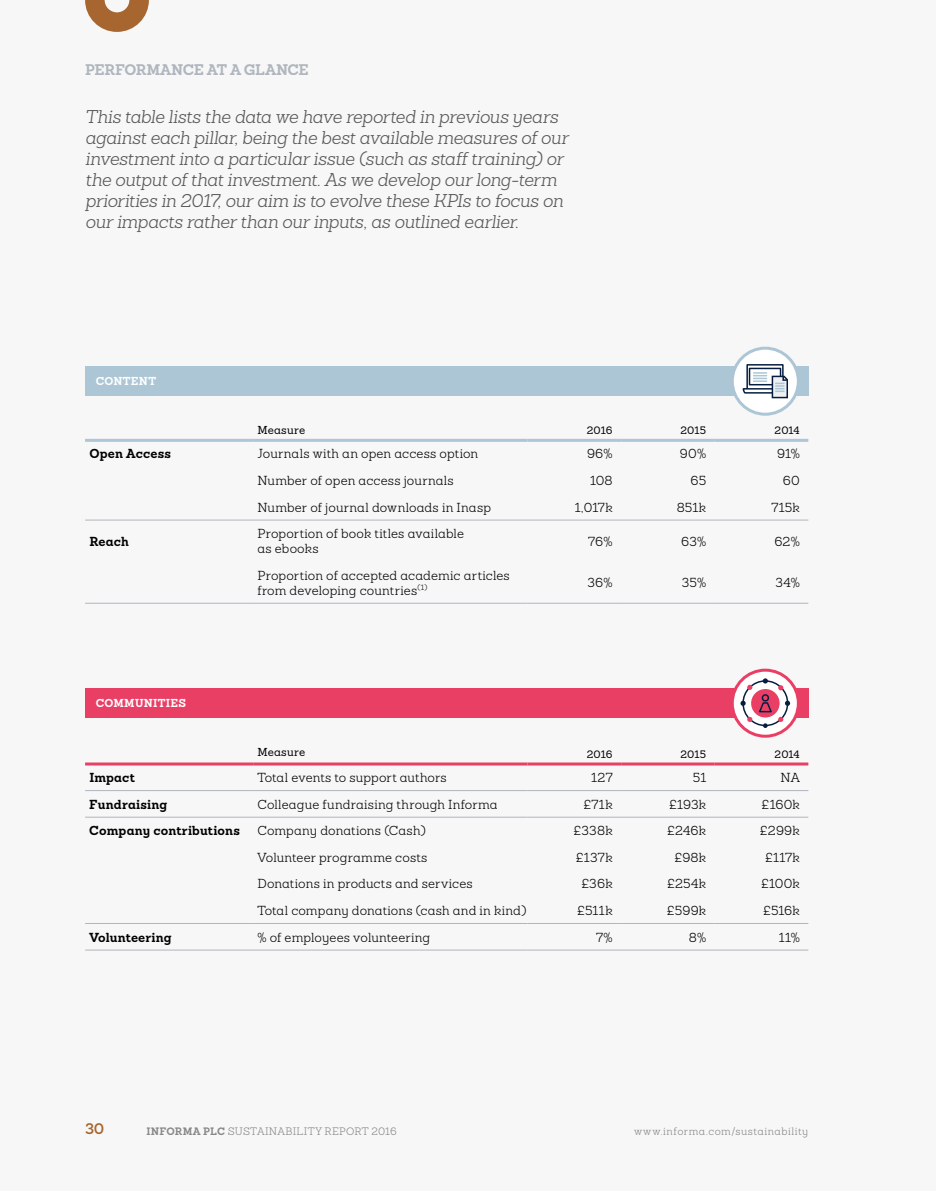
<style>
.page{position:relative;width:936px;height:1191px;background:#fff}
.page>*{position:absolute;margin:0;border:0;box-sizing:border-box;transform-origin:0 0}
.t1{font:italic 300 18px/21px "Sanchez";letter-spacing:-.025em;color:#575756}
.t2{font:700 15px "Sanchez";letter-spacing:-.02em;color:#afb6bd}
.t3{font:600 15px "Sanchez";color:#a7662f}
.t4{font:300 12.75px/15px "Sanchez";letter-spacing:.01em;color:#000}
.t5{font:700 12.75px "Sanchez";letter-spacing:.015em;color:#000}
.t6{font:700 11.25px "Sanchez";letter-spacing:.025em;color:#fff}
.t7{font:11.25px "Sanchez";letter-spacing:.025em;color:#000}
.t8{font:300 10.5px "Sanchez";letter-spacing:.02em;color:#878787}
.t9{font:300 10.5px "Sanchez";letter-spacing:.04em;color:#878787}
.t10{font:10.5px "Sanchez";letter-spacing:.01em;color:#000}
.s1{font-weight:700}
</style>
<div class="page">
<div style="left:0;top:0;width:935px;height:1191px;background:#f7f7f8"></div>
<div style="left:85px;top:366px;width:723px;height:30px;background:#acc6d6"></div>
<svg style="left:85px;top:519px;width:723px;height:84px"></svg>
<hr style="left:85px;top:520px;width:168px;height:1px;background:#afb6bd">
<hr style="left:253px;top:520px;width:274px;height:1px;background:#afb6bd">
<hr style="left:85px;top:603px;width:168px;height:1px;background:#afb6bd">
<hr style="left:253px;top:603px;width:274px;height:1px;background:#afb6bd">
<hr style="left:85px;top:439px;width:168px;height:3px;background:#acc6d6">
<hr style="left:253px;top:439px;width:274px;height:3px;background:#acc6d6">
<hr style="left:527px;top:439px;width:94px;height:3px;background:#acc6d6">
<hr style="left:621px;top:439px;width:93px;height:3px;background:#acc6d6">
<hr style="left:714px;top:439px;width:94px;height:3px;background:#acc6d6">
<hr style="left:527px;top:520px;width:94px;height:1px;background:#afb6bd">
<hr style="left:621px;top:520px;width:93px;height:1px;background:#afb6bd">
<hr style="left:714px;top:520px;width:94px;height:1px;background:#afb6bd">
<hr style="left:527px;top:603px;width:94px;height:1px;background:#afb6bd">
<hr style="left:621px;top:603px;width:93px;height:1px;background:#afb6bd">
<hr style="left:714px;top:603px;width:94px;height:1px;background:#afb6bd">
<div style="left:85px;top:688px;width:723px;height:30px;background:#e93f65"></div>
<svg style="left:85px;top:765px;width:723px;height:52px"></svg>
<hr style="left:85px;top:790px;width:168px;height:1px;background:#afb6bd">
<hr style="left:253px;top:790px;width:274px;height:1px;background:#afb6bd">
<hr style="left:85px;top:762px;width:168px;height:3px;background:#e93f65">
<hr style="left:253px;top:762px;width:274px;height:3px;background:#e93f65">
<hr style="left:527px;top:762px;width:94px;height:3px;background:#e93f65">
<hr style="left:621px;top:762px;width:93px;height:3px;background:#e93f65">
<hr style="left:714px;top:762px;width:94px;height:3px;background:#e93f65">
<hr style="left:527px;top:790px;width:94px;height:1px;background:#afb6bd">
<hr style="left:621px;top:790px;width:93px;height:1px;background:#afb6bd">
<hr style="left:714px;top:790px;width:94px;height:1px;background:#afb6bd">
<hr style="left:85px;top:817px;width:168px;height:1px;background:#afb6bd">
<hr style="left:253px;top:817px;width:274px;height:1px;background:#afb6bd">
<hr style="left:527px;top:817px;width:94px;height:1px;background:#afb6bd">
<hr style="left:621px;top:817px;width:93px;height:1px;background:#afb6bd">
<hr style="left:714px;top:817px;width:94px;height:1px;background:#afb6bd">
<hr style="left:527px;top:923px;width:94px;height:1px;background:#afb6bd">
<hr style="left:621px;top:923px;width:93px;height:1px;background:#afb6bd">
<hr style="left:714px;top:923px;width:94px;height:1px;background:#afb6bd">
<hr style="left:85px;top:949px;width:168px;height:1px;background:#afb6bd">
<hr style="left:253px;top:949px;width:274px;height:1px;background:#afb6bd">
<hr style="left:527px;top:949px;width:94px;height:1px;background:#afb6bd">
<hr style="left:621px;top:949px;width:93px;height:1px;background:#afb6bd">
<hr style="left:714px;top:949px;width:94px;height:1px;background:#afb6bd">
<hr style="left:85px;top:923px;width:168px;height:1px;background:#afb6bd">
<hr style="left:253px;top:923px;width:274px;height:1px;background:#afb6bd">
<svg style="left:732px;top:348px;width:66px;height:66px"></svg>
<div style="left:730px;top:347px;width:69px;height:69px;border:3px solid #acc6d6;border-radius:50%"></div>
<svg style="left:741px;top:363px;width:47px;height:36px"></svg>
<svg style="left:732px;top:670px;width:66px;height:66px"></svg>
<div style="left:730px;top:668px;width:69px;height:69px;border:3px solid #e93f65;border-radius:50%"></div>
<div style="left:742px;top:680px;width:46px;height:46px;border:2px solid #061d41;border-radius:50%"></div>
<div style="left:751px;top:689px;width:28px;height:28px;background:#e93f65;border-radius:50%"></div>
<svg style="left:762px;top:678px;width:5px;height:5px"></svg>
<svg style="left:747px;top:685px;width:5px;height:5px"></svg>
<svg style="left:778px;top:685px;width:5px;height:5px"></svg>
<div style="left:761px;top:694px;width:8px;height:7px;border:2px solid #061d41;border-radius:50%"></div>
<svg style="left:740px;top:700px;width:50px;height:28px"></svg>
<svg style="left:85px;top:0;width:64px;height:32px"></svg>
<p class="t2" style="left:85px;top:59px;width:225px">PERFORMANCE AT A GLANCE</p>
<p class="t1" style="left:85px;top:106px;width:485px">This table lists the data we have reported in previous years against each pillar, being the best available measures of our investment into a particular issue (such as staff training) or the output of that investment. As we develop our long-term priorities in 2017, our aim is to evolve these KPIs to focus on our impacts rather than our inputs, as outlined earlier.</p>
<p class="t6" style="left:96px;top:374px;width:62px">CONTENT</p>
<p class="t7" style="left:257px;top:422px;width:49px">Measure</p>
<p class="t10" style="left:586px;top:423px;width:27px">2016</p>
<p class="t10" style="left:680px;top:423px;width:27px">2015</p>
<p class="t10" style="left:774px;top:423px;width:27px">2014</p>
<p class="t5" style="left:89px;top:445px;width:83px">Open Access</p>
<p class="t4" style="left:257px;top:446px;width:222px">Journals with an open access option</p>
<p class="t4" style="left:587px;top:446px;width:27px">96%</p>
<p class="t4" style="left:680px;top:446px;width:28px">90%</p>
<p class="t4" style="left:777px;top:446px;width:24px">91%</p>
<p class="t4" style="left:257px;top:473px;width:198px">Number of open access journals</p>
<p class="t4" style="left:590px;top:473px;width:24px">108</p>
<p class="t4" style="left:690px;top:473px;width:17px">65</p>
<p class="t4" style="left:782px;top:473px;width:18px">60</p>
<p class="t4" style="left:257px;top:499px;width:235px">Number of journal downloads in Inasp</p>
<p class="t4" style="left:574px;top:499px;width:39px">1,017k</p>
<p class="t4" style="left:676px;top:499px;width:31px">851k</p>
<p class="t4" style="left:771px;top:499px;width:30px">715k</p>
<p class="t5" style="left:89px;top:532px;width:41px">Reach</p>
<p class="t4" style="left:257px;top:526px;width:208px">Proportion of book titles available as ebooks</p>
<p class="t4" style="left:588px;top:533px;width:26px">76%</p>
<p class="t4" style="left:681px;top:533px;width:27px">63%</p>
<p class="t4" style="left:774px;top:533px;width:27px">62%</p>
<p class="t4" style="left:257px;top:567px;width:254px">Proportion of accepted academic articles from developing countries<sup>(1)</sup></p>
<p class="t4" style="left:587px;top:575px;width:27px">36%</p>
<p class="t4" style="left:681px;top:575px;width:26px">35%</p>
<p class="t4" style="left:775px;top:575px;width:26px">34%</p>
<p class="t6" style="left:96px;top:695px;width:92px">COMMUNITIES</p>
<p class="t7" style="left:257px;top:744px;width:49px">Measure</p>
<p class="t10" style="left:586px;top:747px;width:27px">2016</p>
<p class="t10" style="left:680px;top:747px;width:27px">2015</p>
<p class="t10" style="left:774px;top:747px;width:27px">2014</p>
<p class="t5" style="left:89px;top:768px;width:47px">Impact</p>
<p class="t4" style="left:257px;top:770px;width:191px">Total events to support authors</p>
<p class="t4" style="left:591px;top:770px;width:23px">127</p>
<p class="t4" style="left:692px;top:770px;width:15px">51</p>
<p class="t4" style="left:780px;top:770px;width:21px">NA</p>
<p class="t5" style="left:89px;top:795px;width:80px">Fundraising</p>
<p class="t4" style="left:257px;top:796px;width:242px">Colleague fundraising through Informa</p>
<p class="t4" style="left:583px;top:796px;width:31px">£71k</p>
<p class="t4" style="left:669px;top:796px;width:39px">£193k</p>
<p class="t4" style="left:761px;top:796px;width:40px">£160k</p>
<p class="t5" style="left:89px;top:822px;width:152px">Company contributions</p>
<p class="t4" style="left:257px;top:823px;width:170px">Company donations (Cash)</p>
<p class="t4" style="left:573px;top:823px;width:40px">£338k</p>
<p class="t4" style="left:667px;top:823px;width:40px">£246k</p>
<p class="t4" style="left:759px;top:823px;width:41px">£299k</p>
<p class="t4" style="left:257px;top:849px;width:172px">Volunteer programme costs</p>
<p class="t4" style="left:576px;top:849px;width:38px">£137k</p>
<p class="t4" style="left:674px;top:849px;width:33px">£98k</p>
<p class="t4" style="left:765px;top:849px;width:36px">£117k</p>
<p class="t4" style="left:257px;top:876px;width:217px">Donations in products and services</p>
<p class="t4" style="left:581px;top:876px;width:33px">£36k</p>
<p class="t4" style="left:667px;top:876px;width:41px">£254k</p>
<p class="t4" style="left:761px;top:876px;width:40px">£100k</p>
<p class="t4" style="left:257px;top:903px;width:271px">Total company donations (cash and in kind)</p>
<p class="t4" style="left:577px;top:903px;width:37px">£511k</p>
<p class="t4" style="left:667px;top:903px;width:41px">£599k</p>
<p class="t4" style="left:763px;top:903px;width:38px">£516k</p>
<p class="t5" style="left:89px;top:928px;width:84px">Volunteering</p>
<p class="t4" style="left:257px;top:929px;width:174px">% of employees volunteering</p>
<p class="t4" style="left:596px;top:929px;width:18px">7%</p>
<p class="t4" style="left:688px;top:929px;width:19px">8%</p>
<p class="t4" style="left:778px;top:929px;width:22px">11%</p>
<p class="t3" style="left:85px;top:1118px;width:21px">30</p>
<p class="t8" style="left:146px;top:1124px;width:252px"><span class="s1">INFORMA PLC</span> SUSTAINABILITY REPORT 2016</p>
<p class="t9" style="left:634px;top:1124px;width:175px">www.informa.com/sustainability</p>
</div>
